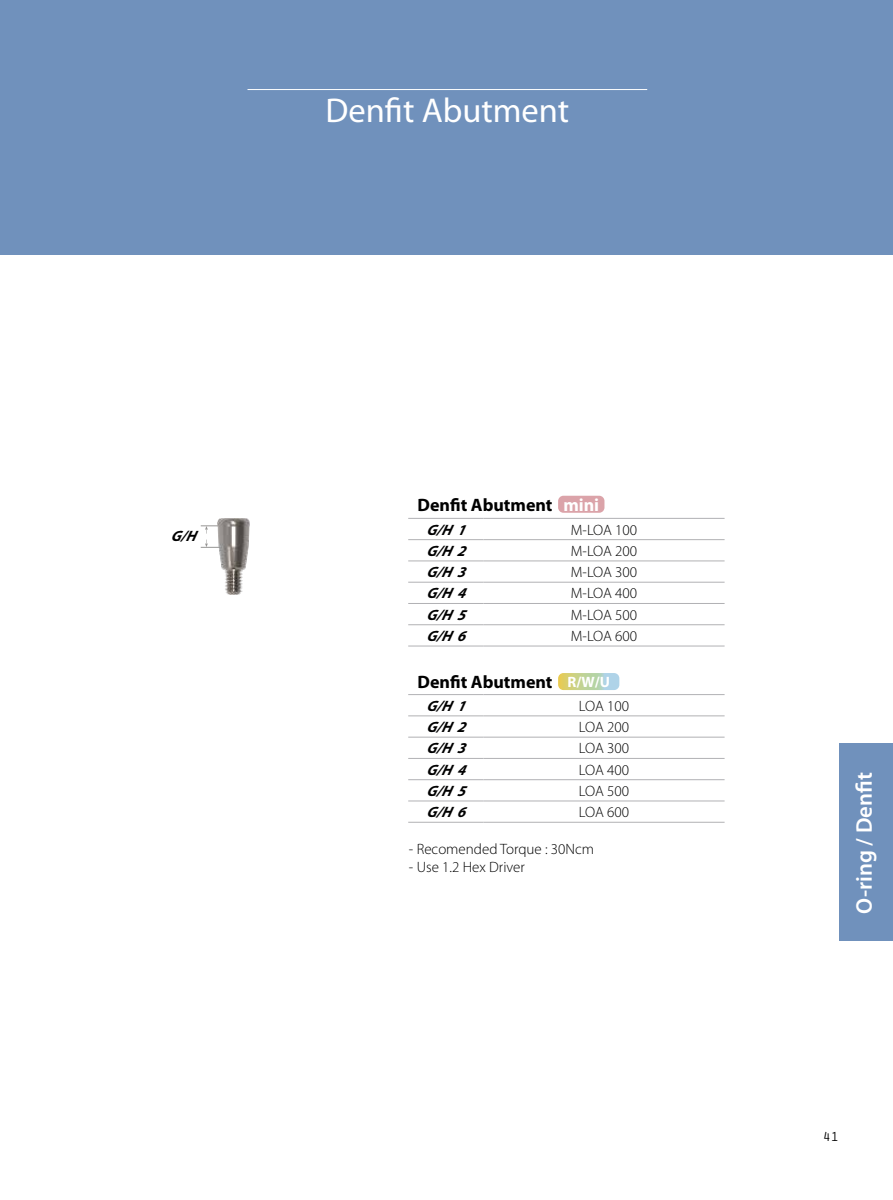
<style>
.page{position:relative;width:893px;height:1200px;background:#fff}
.page>*{position:absolute;margin:0;border:0;box-sizing:border-box;transform-origin:0 0}
.t1{font:34.5px "Myriad Pro";color:#fff}
.t2{font:600 22.65px "Myriad Pro";color:#fff}
.t3{font:700 18px "Myriad Pro";color:#000}
.t4{font:300 15px "Myriad Pro";color:#000}
.t5{font:italic 700 15px "Myriad Pro";color:#000}
.t6{font:700 15px "Myriad Pro";color:#fff}
.t7{font:13.5px "Orator Std";color:#000}
.s1{color:#fff}
</style>
<div class="page">
<div style="left:0;top:0;width:893px;height:254px;background:#7091bc"></div>
<hr style="left:247px;top:89px;width:400px;height:1px;background:#fff">
<div style="left:840px;top:743px;width:53px;height:197px;background:#7091bc"></div>
<svg style="left:201px;top:539px;width:16px;height:9px"></svg>
<svg style="left:201px;top:525px;width:16px;height:8px"></svg>
<hr style="left:408px;top:518px;width:75px;height:1px;background:#b1b1b4">
<hr style="left:483px;top:518px;width:242px;height:1px;background:#b1b1b4">
<hr style="left:408px;top:539px;width:75px;height:1px;background:#b1b1b4">
<hr style="left:408px;top:560px;width:75px;height:1px;background:#b1b1b4">
<hr style="left:408px;top:581px;width:75px;height:1px;background:#b1b1b4">
<hr style="left:408px;top:603px;width:75px;height:1px;background:#b1b1b4">
<hr style="left:408px;top:624px;width:75px;height:1px;background:#b1b1b4">
<hr style="left:408px;top:645px;width:75px;height:1px;background:#b1b1b4">
<hr style="left:483px;top:539px;width:242px;height:1px;background:#b1b1b4">
<hr style="left:483px;top:560px;width:242px;height:1px;background:#b1b1b4">
<hr style="left:483px;top:581px;width:242px;height:1px;background:#b1b1b4">
<hr style="left:483px;top:603px;width:242px;height:1px;background:#b1b1b4">
<hr style="left:483px;top:624px;width:242px;height:1px;background:#b1b1b4">
<hr style="left:483px;top:645px;width:242px;height:1px;background:#b1b1b4">
<hr style="left:408px;top:694px;width:75px;height:1px;background:#b1b1b4">
<hr style="left:483px;top:694px;width:242px;height:1px;background:#b1b1b4">
<hr style="left:408px;top:715px;width:75px;height:1px;background:#b1b1b4">
<hr style="left:408px;top:736px;width:75px;height:1px;background:#b1b1b4">
<hr style="left:408px;top:758px;width:75px;height:1px;background:#b1b1b4">
<hr style="left:408px;top:779px;width:75px;height:1px;background:#b1b1b4">
<hr style="left:408px;top:800px;width:75px;height:1px;background:#b1b1b4">
<hr style="left:408px;top:821px;width:75px;height:1px;background:#b1b1b4">
<hr style="left:483px;top:715px;width:242px;height:1px;background:#b1b1b4">
<hr style="left:483px;top:736px;width:242px;height:1px;background:#b1b1b4">
<hr style="left:483px;top:758px;width:242px;height:1px;background:#b1b1b4">
<hr style="left:483px;top:779px;width:242px;height:1px;background:#b1b1b4">
<hr style="left:483px;top:800px;width:242px;height:1px;background:#b1b1b4">
<hr style="left:483px;top:821px;width:242px;height:1px;background:#b1b1b4">
<img style="left:217px;top:518px;width:33px;height:76px">
<div style="left:558px;top:495px;width:46px;height:17px;background:#dba3a9;border-radius:5px"></div>
<svg style="left:558px;top:673px;width:61px;height:17px"></svg>
<h1 class="t1" style="left:325px;top:89px;width:245px">Denfit Abutment</h1>
<p class="t5" style="left:171px;top:526px;width:31px">G/H</p>
<p class="t3" style="left:418px;top:493px;width:183px">Denfit Abutment <span class="s1">mini</span></p>
<p class="t5" style="left:426px;top:519px;width:45px">G/H 1</p>
<p class="t4" style="left:571px;top:521px;width:68px">M-LOA 100</p>
<p class="t5" style="left:426px;top:541px;width:45px">G/H 2</p>
<p class="t4" style="left:571px;top:542px;width:68px">M-LOA 200</p>
<p class="t5" style="left:426px;top:562px;width:45px">G/H 3</p>
<p class="t4" style="left:571px;top:563px;width:68px">M-LOA 300</p>
<p class="t5" style="left:426px;top:583px;width:45px">G/H 4</p>
<p class="t4" style="left:571px;top:585px;width:68px">M-LOA 400</p>
<p class="t5" style="left:426px;top:604px;width:45px">G/H 5</p>
<p class="t4" style="left:571px;top:606px;width:68px">M-LOA 500</p>
<p class="t5" style="left:426px;top:626px;width:45px">G/H 6</p>
<p class="t4" style="left:571px;top:627px;width:68px">M-LOA 600</p>
<p class="t3" style="left:418px;top:669px;width:136px">Denfit Abutment</p>
<p class="t6" style="left:568px;top:672px;width:44px">R/W/U</p>
<p class="t5" style="left:426px;top:696px;width:45px">G/H 1</p>
<p class="t4" style="left:579px;top:697px;width:52px">LOA 100</p>
<p class="t5" style="left:426px;top:717px;width:45px">G/H 2</p>
<p class="t4" style="left:579px;top:718px;width:52px">LOA 200</p>
<p class="t5" style="left:426px;top:738px;width:45px">G/H 3</p>
<p class="t4" style="left:579px;top:740px;width:52px">LOA 300</p>
<p class="t5" style="left:426px;top:759px;width:45px">G/H 4</p>
<p class="t4" style="left:579px;top:761px;width:52px">LOA 400</p>
<p class="t5" style="left:426px;top:781px;width:45px">G/H 5</p>
<p class="t4" style="left:579px;top:782px;width:52px">LOA 500</p>
<p class="t5" style="left:426px;top:802px;width:45px">G/H 6</p>
<p class="t4" style="left:579px;top:803px;width:52px">LOA 600</p>
<p class="t4" style="left:409px;top:840px;width:187px">- Recomended Torque : 30Ncm</p>
<p class="t4" style="left:409px;top:858px;width:118px">- Use 1.2 Hex Driver</p>
<h2 class="t2" style="left:850px;top:913px;width:143px;rotate:-90deg">O-ring / Denfit</h2>
<p class="t7" style="left:823px;top:1126px;width:18px">41</p>
</div>
